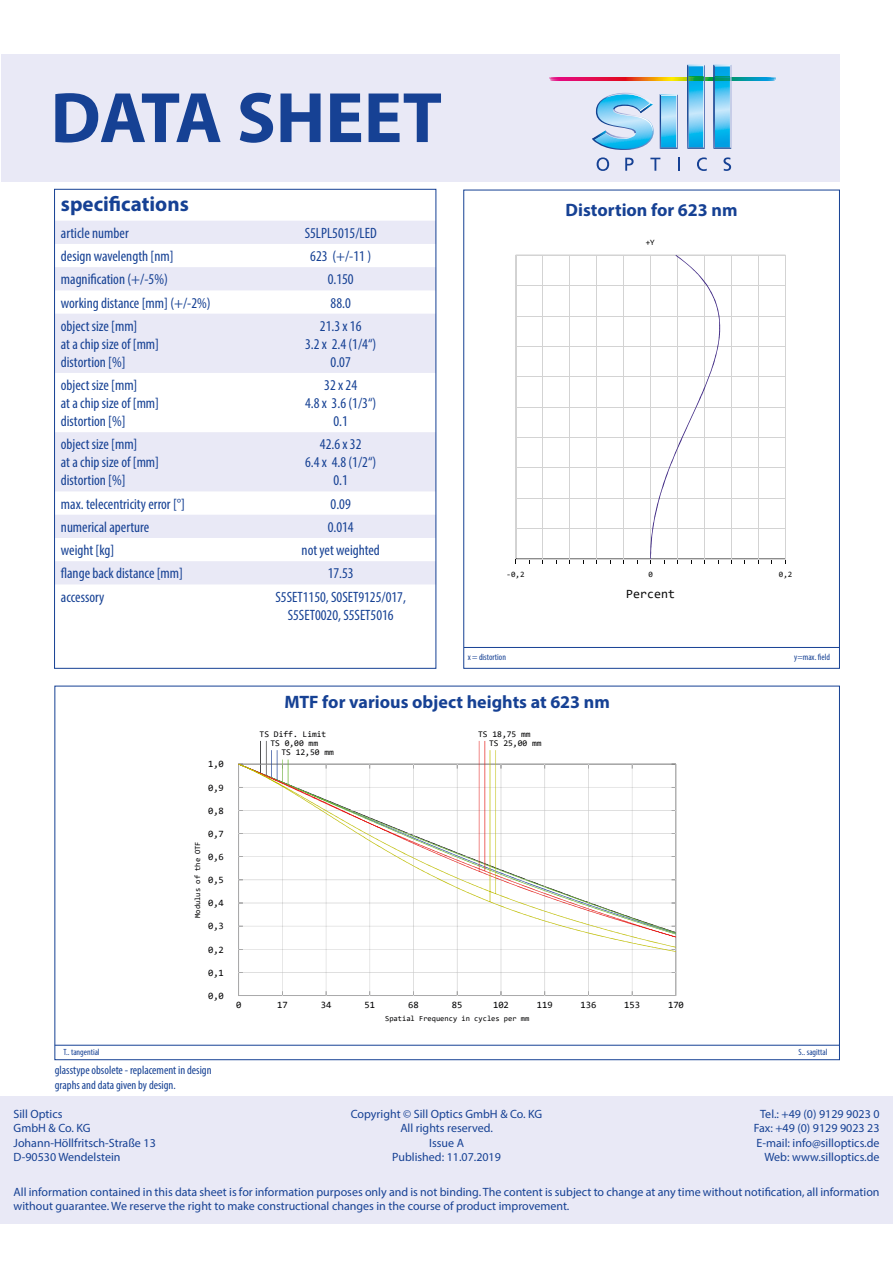
<style>
.page{position:relative;width:893px;height:1263px;background:#fff}
.page>*{position:absolute;margin:0;border:0;box-sizing:border-box;transform-origin:0 0}
.t1{font:700 72px "Myriad Pro";color:#164194}
.t2{font:700 21px "Myriad Pro";color:#164194}
.t3{font:700 18px "Myriad Pro";color:#164194}
.t4{font:condensed 15px/18px "Myriad Pro";color:#164194;text-align:center}
.t5{font:12.6px "Consolas";color:#0a0a0a}
.t6{font:12px/14.4px "Myriad Pro";color:#164194}
.t7{font:condensed 12px/14.4px "Myriad Pro";color:#164194}
.t8{font:9.6px "Consolas";color:#020203}
.t9{font:condensed 9px "Myriad Pro";color:#164194}
.t10{font:8.7px/9.4px "Consolas";color:#020203}
.t11{font:8.1px "Consolas";color:#0a0a0a}
.t12{font:7.8px "Consolas";color:#020203}
.t13{font:7.65px "Consolas";color:#020203}
</style>
<div class="page">
<svg style="left:56px;top:221px;width:378px;height:363px;fill:#e9e9f6"></svg>
<hr style="left:0;top:1096px;width:1px;height:128px;background:#e9e9f6">
<div style="left:1px;top:54px;width:839px;height:128px;background:#e9e9f6"></div>
<svg style="left:549px;top:77px;width:221px;height:1px"></svg>
<hr style="left:549px;top:78px;width:227px;height:1px;background:#75c1e9">
<svg style="left:550px;top:80px;width:225px;height:1px"></svg>
<svg style="left:550px;top:79px;width:223px;height:1px"></svg>
<svg style="left:549px;top:78px;width:226px;height:1px"></svg>
<svg style="left:597px;top:157px;width:12px;height:14px"></svg>
<svg style="left:625px;top:158px;width:9px;height:13px"></svg>
<svg style="left:650px;top:158px;width:10px;height:13px"></svg>
<svg style="left:678px;top:158px;width:2px;height:13px"></svg>
<svg style="left:697px;top:157px;width:10px;height:14px"></svg>
<svg style="left:723px;top:157px;width:8px;height:14px"></svg>
<svg style="left:592px;top:65px;width:140px;height:85px"></svg>
<svg style="left:594px;top:76px;width:136px;height:1px"></svg>
<svg style="left:594px;top:80px;width:136px;height:1px"></svg>
<svg style="left:594px;top:78px;width:136px;height:2px"></svg>
<svg style="left:594px;top:77px;width:136px;height:1px"></svg>
<div style="left:1px;top:1096px;width:892px;height:128px;background:#e9e9f6"></div>
<hr style="left:785px;top:255px;width:1px;height:304px;background:#d3d3d3">
<hr style="left:758px;top:255px;width:1px;height:304px;background:#d3d3d3">
<hr style="left:731px;top:255px;width:1px;height:304px;background:#d3d3d3">
<hr style="left:623px;top:255px;width:1px;height:304px;background:#d3d3d3">
<hr style="left:596px;top:255px;width:1px;height:304px;background:#d3d3d3">
<hr style="left:569px;top:255px;width:1px;height:304px;background:#d3d3d3">
<hr style="left:542px;top:255px;width:1px;height:304px;background:#d3d3d3">
<hr style="left:515px;top:255px;width:1px;height:304px;background:#d3d3d3">
<hr style="left:516px;top:255px;width:269px;height:1px;background:#d3d3d3">
<hr style="left:516px;top:285px;width:269px;height:1px;background:#d3d3d3">
<hr style="left:516px;top:316px;width:269px;height:1px;background:#d3d3d3">
<hr style="left:516px;top:346px;width:269px;height:1px;background:#d3d3d3">
<hr style="left:516px;top:376px;width:269px;height:1px;background:#d3d3d3">
<hr style="left:516px;top:407px;width:269px;height:1px;background:#d3d3d3">
<hr style="left:516px;top:437px;width:269px;height:1px;background:#d3d3d3">
<hr style="left:516px;top:467px;width:269px;height:1px;background:#d3d3d3">
<hr style="left:516px;top:498px;width:269px;height:1px;background:#d3d3d3">
<hr style="left:516px;top:528px;width:269px;height:1px;background:#d3d3d3">
<hr style="left:516px;top:558px;width:269px;height:1px;background:#d3d3d3">
<svg style="left:644px;top:255px;width:76px;height:309px"></svg>
<hr style="left:55px;top:1045px;width:784px;height:1px;background:#164194">
<hr style="left:464px;top:647px;width:375px;height:1px;background:#164194">
<hr style="left:239px;top:995px;width:437px;height:1px;background:#d2d2d2">
<hr style="left:239px;top:972px;width:437px;height:1px;background:#d2d2d2">
<hr style="left:238px;top:764px;width:1px;height:232px;background:#d2d2d2">
<hr style="left:282px;top:764px;width:1px;height:232px;background:#d2d2d2">
<hr style="left:326px;top:764px;width:1px;height:232px;background:#d2d2d2">
<hr style="left:370px;top:764px;width:1px;height:232px;background:#d2d2d2">
<hr style="left:413px;top:764px;width:1px;height:232px;background:#d2d2d2">
<hr style="left:457px;top:764px;width:1px;height:232px;background:#d2d2d2">
<hr style="left:501px;top:764px;width:1px;height:232px;background:#d2d2d2">
<hr style="left:544px;top:764px;width:1px;height:232px;background:#d2d2d2">
<hr style="left:588px;top:764px;width:1px;height:232px;background:#d2d2d2">
<hr style="left:632px;top:764px;width:1px;height:232px;background:#d2d2d2">
<hr style="left:676px;top:764px;width:1px;height:232px;background:#d2d2d2">
<svg style="left:238px;top:750px;width:438px;height:202px"></svg>
<h1 class="t1" style="left:51px;top:71px;width:393px">DATA SHEET</h1>
<h2 class="t2" style="left:61px;top:191px;width:129px">specifications</h2>
<p class="t4" style="left:61px;top:224px;width:69px">article number</p>
<p class="t4" style="left:305px;top:224px;width:73px">S5LPL5015/LED</p>
<p class="t4" style="left:61px;top:247px;width:114px">design wavelength [nm]</p>
<p class="t4" style="left:310px;top:247px;width:62px">623 (+/-11 )</p>
<p class="t4" style="left:61px;top:270px;width:108px">magnification (+/-5%)</p>
<p class="t4" style="left:328px;top:270px;width:28px">0.150</p>
<p class="t4" style="left:61px;top:293px;width:151px">working distance [mm] (+/-2%)</p>
<p class="t4" style="left:331px;top:293px;width:22px">88.0</p>
<p class="t4" style="left:61px;top:317px;width:100px;text-align:left">object size [mm]<br>at a chip size of [mm] distortion [%]</p>
<p class="t4" style="left:305px;top:317px;width:73px">21.3 x 16<br>3.2 x 2.4 (1/4“)<br>0.07</p>
<p class="t4" style="left:61px;top:376px;width:100px;text-align:left">object size [mm]<br>at a chip size of [mm] distortion [%]</p>
<p class="t4" style="left:305px;top:376px;width:73px">32 x 24<br>4.8 x 3.6 (1/3“)<br>0.1</p>
<p class="t4" style="left:61px;top:435px;width:100px;text-align:left">object size [mm]<br>at a chip size of [mm] distortion [%]</p>
<p class="t4" style="left:305px;top:435px;width:73px">42.6 x 32<br>6.4 x 4.8 (1/2“)<br>0.1</p>
<p class="t4" style="left:61px;top:494px;width:125px">max. telecentricity error [°]</p>
<p class="t4" style="left:331px;top:494px;width:22px">0.09</p>
<p class="t4" style="left:61px;top:518px;width:90px">numerical aperture</p>
<p class="t4" style="left:328px;top:518px;width:28px">0.014</p>
<p class="t4" style="left:61px;top:541px;width:55px">weight [kg]</p>
<p class="t4" style="left:302px;top:541px;width:80px">not yet weighted</p>
<p class="t4" style="left:61px;top:564px;width:124px">flange back distance [mm]</p>
<p class="t4" style="left:328px;top:564px;width:28px">17.53</p>
<p class="t4" style="left:61px;top:587px;width:45px">accessory</p>
<p class="t4" style="left:276px;top:587px;width:132px">S5SET1150, S0SET9125/017,<br>S5SET0020, S5SET5016</p>
<h3 class="t3" style="left:566px;top:198px;width:174px">Distortion for 623 nm</h3>
<p class="t11" style="left:646px;top:237px;width:10px">+Y</p>
<p class="t11" style="left:507px;top:569px;width:19px">-0,2</p>
<p class="t11" style="left:648px;top:569px;width:6px">0</p>
<p class="t11" style="left:779px;top:569px;width:15px">0,2</p>
<p class="t5" style="left:626px;top:586px;width:50px">Percent</p>
<p class="t9" style="left:468px;top:652px;width:40px">x = distortion</p>
<p class="t9" style="left:794px;top:652px;width:37px">y=max. field</p>
<h3 class="t3" style="left:284px;top:690px;width:327px">MTF for various object heights at 623 nm</h3>
<p class="t12" style="left:192px;top:918px;width:78px;rotate:-90deg">Modulus of the OTF</p>
<p class="t8" style="left:208px;top:758px;width:17px">1,0</p>
<p class="t8" style="left:208px;top:781px;width:17px">0,9</p>
<p class="t8" style="left:208px;top:804px;width:17px">0,8</p>
<p class="t8" style="left:208px;top:827px;width:17px">0,7</p>
<p class="t8" style="left:208px;top:850px;width:17px">0,6</p>
<p class="t8" style="left:208px;top:873px;width:17px">0,5</p>
<p class="t8" style="left:208px;top:896px;width:17px">0,4</p>
<p class="t8" style="left:208px;top:920px;width:17px">0,3</p>
<p class="t8" style="left:208px;top:943px;width:17px">0,2</p>
<p class="t8" style="left:208px;top:966px;width:17px">0,1</p>
<p class="t8" style="left:208px;top:989px;width:17px">0,0</p>
<p class="t10" style="left:260px;top:729px;width:68px">TS Diff. Limit</p>
<p class="t10" style="left:270px;top:738px;width:49px">TS 0,00 mm</p>
<p class="t10" style="left:281px;top:748px;width:54px">TS 12,50 mm</p>
<p class="t10" style="left:489px;top:729px;width:54px;text-indent:-11px">TS 18,75 mm<br>TS 25,00 mm</p>
<p class="t8" style="left:236px;top:999px;width:7px">0</p>
<p class="t8" style="left:277px;top:999px;width:12px">17</p>
<p class="t8" style="left:321px;top:999px;width:12px">34</p>
<p class="t8" style="left:364px;top:999px;width:12px">51</p>
<p class="t8" style="left:408px;top:999px;width:12px">68</p>
<p class="t8" style="left:452px;top:999px;width:12px">85</p>
<p class="t8" style="left:493px;top:999px;width:17px">102</p>
<p class="t8" style="left:537px;top:999px;width:17px">119</p>
<p class="t8" style="left:580px;top:999px;width:17px">136</p>
<p class="t8" style="left:624px;top:999px;width:17px">153</p>
<p class="t8" style="left:668px;top:999px;width:17px">170</p>
<p class="t13" style="left:385px;top:1013px;width:146px">Spatial Frequency in cycles per mm</p>
<p class="t9" style="left:64px;top:1047px;width:38px">T.. tangential</p>
<p class="t9" style="left:799px;top:1047px;width:30px">S.. sagittal</p>
<p class="t7" style="left:55px;top:1063px;width:158px">glasstype obsolete - replacement in design graphs and data given by design.</p>
<p class="t6" style="left:14px;top:1106px;width:144px">Sill Optics<br>GmbH &amp; Co. KG<br>Johann-Höllfritsch-Straße 13<br>D-90530 Wendelstein</p>
<p class="t6" style="left:351px;top:1106px;width:193px;text-align:center">Copyright © Sill Optics GmbH &amp; Co. KG<br>All rights reserved.<br>Issue A<br>Published: 11.07.2019</p>
<p class="t6" style="left:754px;top:1106px;width:127px;text-align:right">Tel.: +49 (0) 9129 9023 0<br>Fax: +49 (0) 9129 9023 23<br>E-mail: info@silloptics.de<br>Web: www.silloptics.de</p>
<p class="t6" style="left:14px;top:1184px;width:867px">All information contained in this data sheet is for information purposes only and is not binding. The content is subject to change at any time without notification, all information without guarantee. We reserve the right to make constructional changes in the course of product improvement.</p>
</div>
